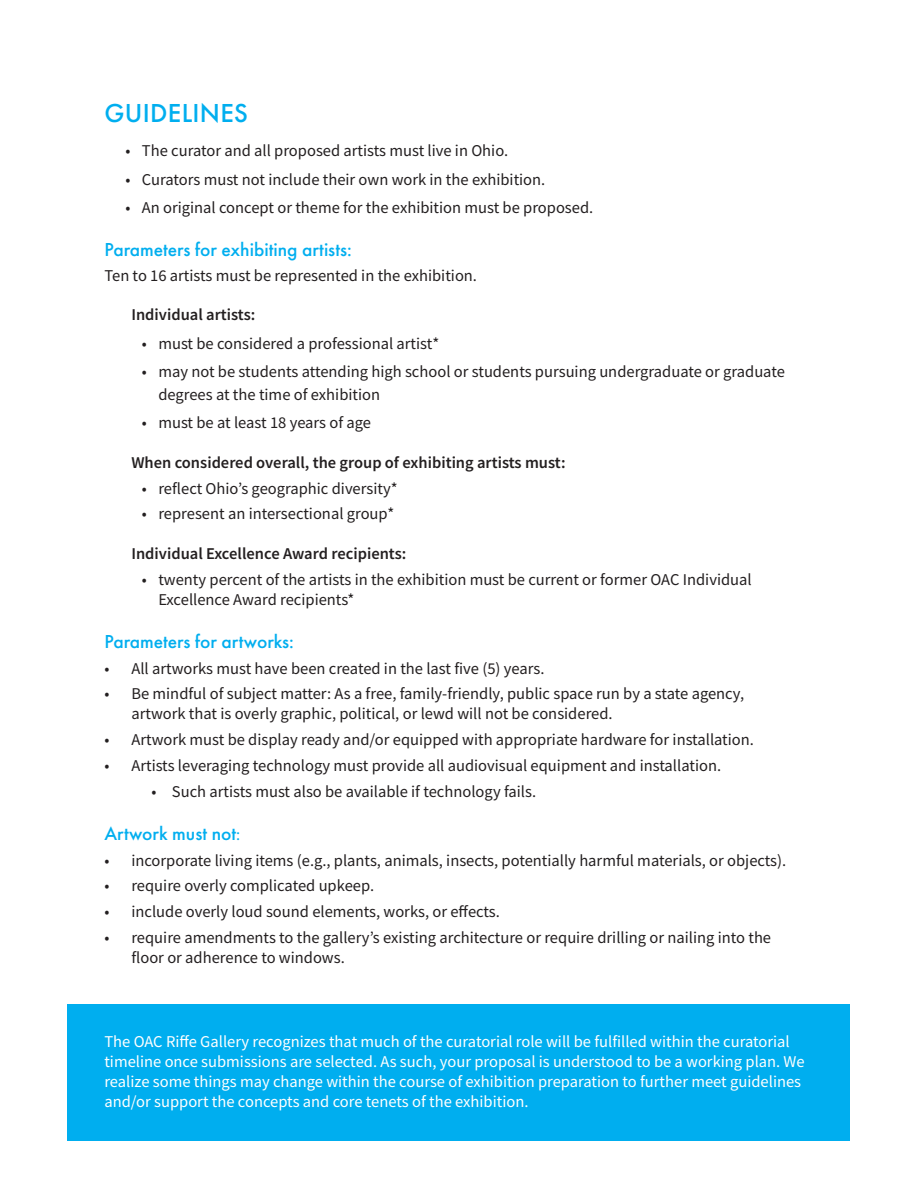
<style>
.page{position:relative;width:918px;height:1188px;background:#fff}
.page>*{position:absolute;margin:0;border:0;box-sizing:border-box;transform-origin:0 0}
.Subheader{font:500 27px "Futura PT";letter-spacing:.01em;color:#00aeef}
.t1{font:500 19.5px "Futura PT";color:#00aeef}
.t2{font:16.5px/19.8px "Source Sans Pro";color:#231f20}
.t3{font:16.5px/19.8px "Source Sans Pro";color:#fff}
.t4{font:600 16.5px "Source Sans Pro";color:#231f20}
.s1{font-family:"Source Sans Pro";font-weight:400;font-size:16.5px}
</style>
<div class="page">
<div style="left:68px;top:1004px;width:782px;height:136px;background:#00aeef"></div>
<p class="Subheader" style="left:105px;top:96px;width:145px">GUIDELINES</p>
<p class="t2" style="left:125px;top:141px;width:384px">• The curator and all proposed artists must live in Ohio.</p>
<p class="t2" style="left:125px;top:169px;width:421px">• Curators must not include their own work in the exhibition.</p>
<p class="t2" style="left:125px;top:198px;width:469px">• An original concept or theme for the exhibition must be proposed.</p>
<p class="t1" style="left:104px;top:238px;width:249px">Parameters for exhibiting artists:</p>
<p class="t2" style="left:104px;top:265px;width:374px">Ten to 16 artists must be represented in the exhibition.</p>
<p class="t4" style="left:131px;top:304px;width:125px">Individual artists:</p>
<p class="t2" style="left:142px;top:333px;width:299px">• must be considered a professional artist*</p>
<p class="t2" style="left:158px;top:360px;width:628px;line-height:22.5px;text-indent:-16px">• may not be students attending high school or students pursuing undergraduate or graduate degrees at the time of exhibition</p>
<p class="t2" style="left:142px;top:413px;width:231px">• must be at least 18 years of age</p>
<p class="t4" style="left:131px;top:451px;width:436px">When considered overall, the group of exhibiting artists must:</p>
<p class="t2" style="left:142px;top:478px;width:257px">• reflect Ohio’s geographic diversity*</p>
<p class="t2" style="left:142px;top:504px;width:254px">• represent an intersectional group*</p>
<p class="t4" style="left:131px;top:543px;width:277px">Individual Excellence Award recipients:</p>
<p class="t2" style="left:158px;top:569px;width:595px;text-indent:-16px">• twenty percent of the artists in the exhibition must be current or former OAC Individual<br>Excellence Award recipients*</p>
<p class="t1" style="left:104px;top:630px;width:191px">Parameters for artworks:</p>
<p class="t2" style="left:104px;top:658px;width:442px">• All artworks must have been created in the last five (5) years.</p>
<p class="t2" style="left:131px;top:684px;width:614px;text-indent:-27px">• Be mindful of subject matter: As a free, family-friendly, public space run by a state agency, artwork that is overly graphic, political, or lewd will not be considered.</p>
<p class="t2" style="left:104px;top:730px;width:651px">• Artwork must be display ready and/or equipped with appropriate hardware for installation.</p>
<p class="t2" style="left:104px;top:755px;width:618px">• Artists leveraging technology must provide all audiovisual equipment and installation.</p>
<p class="t2" style="left:152px;top:781px;width:386px">• Such artists must also be available if technology fails.</p>
<p class="t1" style="left:104px;top:822px;width:137px">Artwork must not<span class="s1">:</span></p>
<p class="t2" style="left:104px;top:850px;width:683px">• incorporate living items (e.g., plants, animals, insects, potentially harmful materials, or objects).</p>
<p class="t2" style="left:104px;top:876px;width:271px">• require overly complicated upkeep.</p>
<p class="t2" style="left:104px;top:902px;width:397px">• include overly loud sound elements, works, or effects.</p>
<p class="t2" style="left:131px;top:928px;width:641px;text-indent:-27px">• require amendments to the gallery’s existing architecture or require drilling or nailing into the floor or adherence to windows.</p>
<p class="t3" style="left:104px;top:1032px;width:702px">The OAC Riffe Gallery recognizes that much of the curatorial role will be fulfilled within the curatorial timeline once submissions are selected. As such, your proposal is understood to be a working plan. We realize some things may change within the course of exhibition preparation to further meet guidelines and/or support the concepts and core tenets of the exhibition.</p>
</div>
